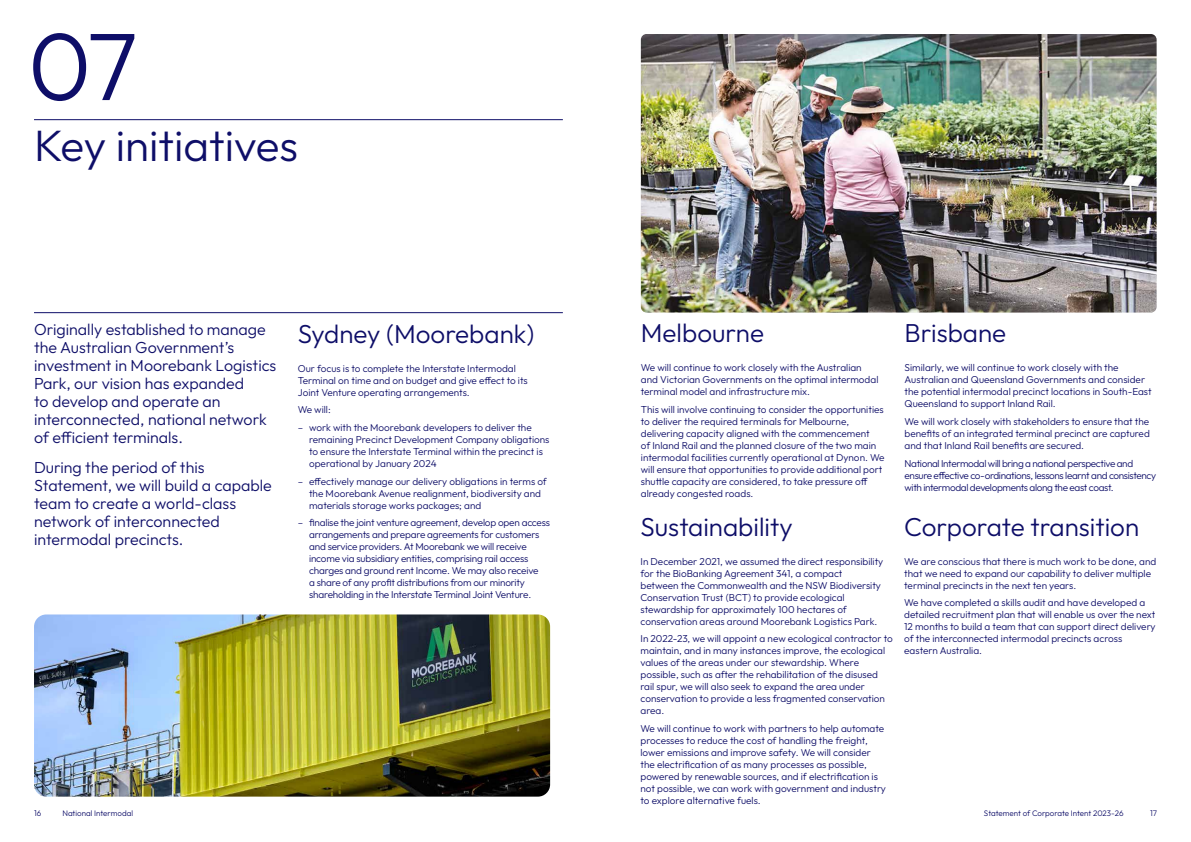
<style>
.page{position:relative;width:1191px;height:842px;background:#fff}
.page>*{position:absolute;margin:0;border:0;box-sizing:border-box;transform-origin:0 0}
.t1{font:300 96px "Outfit";color:#0e0e68}
.t2{font:300 44px "Outfit";color:#0e0e68}
.t3{font:300 26px "Outfit";color:#0e0e68}
.t4{font:300 16px/18px "Outfit";color:#0e0e68}
.t5{font:300 10px/12px "Outfit";color:#0e0e68}
.t6{font:300 10px/12px "Outfit";letter-spacing:-.02em;color:#0e0e68}
.t7{font:300 10px/12px "Outfit";letter-spacing:-.035em;color:#0e0e68}
.t8{font:300 8px "Outfit";color:#0e0e68}
</style>
<div class="page">
<hr style="left:34px;top:119px;width:529px;height:1px;background:#0e0e68">
<hr style="left:34px;top:312px;width:529px;height:1px;background:#0e0e68">
<img style="left:34px;top:614px;width:516px;height:183px">
<img style="left:641px;top:34px;width:515px;height:278px">
<h1 class="t1" style="left:28px;top:12px;width:111px">07</h1>
<h2 class="t2" style="left:34px;top:121px;width:266px">Key initiatives</h2>
<h3 class="t4" style="left:34px;top:321px;width:244px">Originally established to manage the Australian Government’s investment in Moorebank Logistics<br>Park, our vision has expanded<br>to develop and operate an interconnected, national network of efficient terminals.</h3>
<h3 class="t4" style="left:34px;top:458px;width:239px">During the period of this<br>Statement, we will build a capable team to create a world-class network of interconnected intermodal precincts.</h3>
<h3 class="t3" style="left:298px;top:319px;width:238px">Sydney (Moorebank)</h3>
<p class="t5" style="left:298px;top:362px;width:231px">Our focus is to complete the Interstate Intermodal<br>Terminal on time and on budget and give effect to its<br>Joint Venture operating arrangements.</p>
<p class="t5" style="left:298px;top:404px;width:34px">We will:</p>
<p class="t5" style="left:309px;top:421px;width:242px;text-indent:-11px">– work with the Moorebank developers to deliver the remaining Precinct Development Company obligations to ensure the Interstate Terminal within the precinct is operational by January 2024</p>
<p class="t5" style="left:309px;top:475px;width:239px;text-indent:-11px">– effectively manage our delivery obligations in terms of the Moorebank Avenue realignment, biodiversity and materials storage works packages; and</p>
<p class="t6" style="left:309px;top:517px;width:242px;text-indent:-11px">– finalise the joint venture agreement, develop open access arrangements and prepare agreements for customers and service providers. At Moorebank we will receive income via subsidiary entities, comprising rail access charges and ground rent Income. We may also receive<br>a share of any profit distributions from our minority shareholding in the Interstate Terminal Joint Venture.</p>
<h3 class="t3" style="left:641px;top:318px;width:125px">Melbourne</h3>
<p class="t5" style="left:641px;top:362px;width:239px">We will continue to work closely with the Australian and Victorian Governments on the optimal intermodal terminal model and infrastructure mix.</p>
<p class="t5" style="left:641px;top:403px;width:245px">This will involve continuing to consider the opportunities to deliver the required terminals for Melbourne, delivering capacity aligned with the commencement<br>of Inland Rail and the planned closure of the two main intermodal facilities currently operational at Dynon. We will ensure that opportunities to provide additional port shuttle capacity are considered, to take pressure off already congested roads.</p>
<h3 class="t3" style="left:640px;top:512px;width:154px">Sustainability</h3>
<p class="t5" style="left:640px;top:555px;width:244px">In December 2021, we assumed the direct responsibility for the BioBanking Agreement 341, a compact<br>between the Commonwealth and the NSW Biodiversity Conservation Trust (BCT) to provide ecological stewardship for approximately 100 hectares of conservation areas around Moorebank Logistics Park.</p>
<p class="t5" style="left:640px;top:633px;width:254px">In 2022-23, we will appoint a new ecological contractor to maintain, and in many instances improve, the ecological values of the areas under our stewardship. Where possible, such as after the rehabilitation of the disused rail spur, we will also seek to expand the area under conservation to provide a less fragmented conservation area.</p>
<p class="t5" style="left:640px;top:722px;width:247px">We will continue to work with partners to help automate processes to reduce the cost of handling the freight, lower emissions and improve safety. We will consider the electrification of as many processes as possible, powered by renewable sources, and if electrification is not possible, we can work with government and industry to explore alternative fuels.</p>
<h3 class="t3" style="left:904px;top:318px;width:103px">Brisbane</h3>
<p class="t5" style="left:904px;top:362px;width:249px">Similarly, we will continue to work closely with the Australian and Queensland Governments and consider the potential intermodal precinct locations in South-East Queensland to support Inland Rail.</p>
<p class="t5" style="left:904px;top:415px;width:247px;text-align:justify">We will work closely with stakeholders to ensure that the benefits of an integrated terminal precinct are captured and that Inland Rail benefits are secured.</p>
<p class="t7" style="left:904px;top:457px;width:253px">National Intermodal will bring a national perspective and ensure effective co-ordinations, lessons learnt and consistency with intermodal developments along the east coast.</p>
<h3 class="t3" style="left:904px;top:512px;width:236px">Corporate transition</h3>
<p class="t5" style="left:904px;top:555px;width:254px">We are conscious that there is much work to be done, and that we need to expand our capability to deliver multiple terminal precincts in the next ten years.</p>
<p class="t5" style="left:904px;top:597px;width:253px">We have completed a skills audit and have developed a detailed recruitment plan that will enable us over the next 12 months to build a team that can support direct delivery of the interconnected intermodal precincts across eastern Australia.</p>
<p class="t8" style="left:34px;top:809px;width:9px">16</p>
<p class="t8" style="left:62px;top:809px;width:72px">National Intermodal</p>
<p class="t8" style="left:984px;top:809px;width:141px">Statement of Corporate Intent 2023-26</p>
<p class="t8" style="left:1150px;top:809px;width:8px">17</p>
</div>
